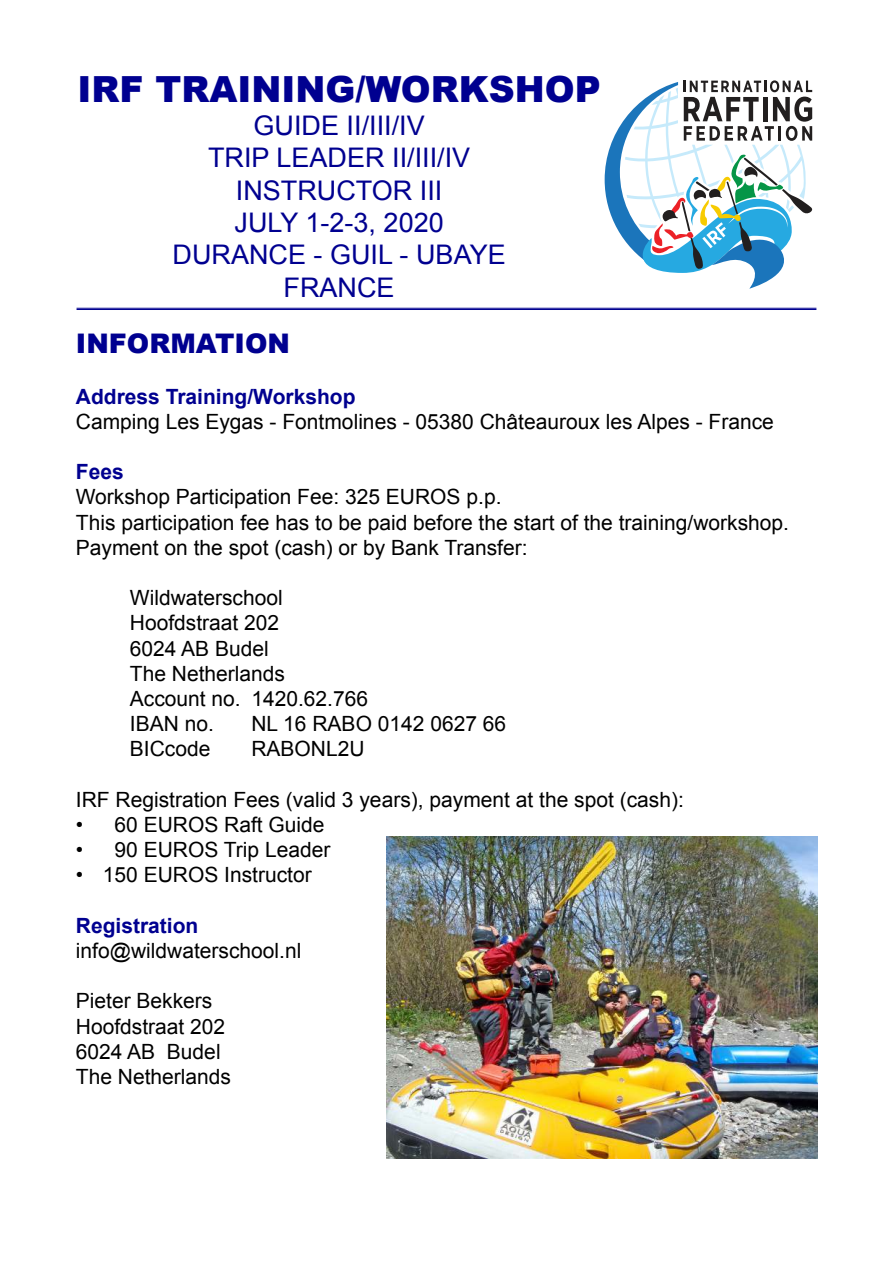
<style>
.page{position:relative;width:893px;height:1263px;background:#fff}
.page>*{position:absolute;margin:0;border:0;box-sizing:border-box;transform-origin:0 0}
.t1{font:900 36px "Arial";color:#000090}
.t2{font:27px/32.4px "Arial";color:#000090;text-align:center}
.t3{font:900 27px "Arial";color:#000090}
.t4{font:21px/25.2px "Arial";color:#000}
.t5{font:700 21px "Arial";color:#000090}
</style>
<div class="page">
<svg style="left:605px;top:80px;width:208px;height:209px"></svg>
<hr style="left:77px;top:308px;width:739px;height:1px;background:#000090">
<hr style="left:77px;top:309px;width:739px;height:1px;background:#000090">
<img style="left:387px;top:836px;width:430px;height:323px">
<h1 class="t1" style="left:77px;top:69px;width:525px">IRF TRAINING/WORKSHOP</h1>
<p class="t2" style="left:173px;top:111px;width:335px">GUIDE II/III/IV<br>TRIP LEADER II/III/IV<br>INSTRUCTOR III<br>JULY 1-2-3, 2020<br>DURANCE - GUIL - UBAYE<br>FRANCE</p>
<p class="t3" style="left:76px;top:328px;width:216px">INFORMATION</p>
<p class="t5" style="left:76px;top:388px;width:281px">Address Training/Workshop</p>
<p class="t4" style="left:76px;top:411px;width:700px">Camping Les Eygas - Fontmolines - 05380 Châteauroux les Alpes - France</p>
<p class="t5" style="left:76px;top:464px;width:49px">Fees</p>
<p class="t4" style="left:76px;top:485px;width:715px">Workshop Participation Fee: 325 EUROS p.p.<br>This participation fee has to be paid before the start of the training/workshop.<br>Payment on the spot (cash) or by Bank Transfer:</p>
<p class="t4" style="left:130px;top:587px;width:240px">Wildwaterschool<br>Hoofdstraat 202<br>6024 AB Budel<br>The Netherlands<br>Account no. 1420.62.766<br>IBAN no.</p>
<p class="t4" style="left:251px;top:713px;width:256px">NL 16 RABO 0142 0627 66</p>
<p class="t4" style="left:130px;top:738px;width:82px">BICcode</p>
<p class="t4" style="left:251px;top:738px;width:115px">RABONL2U</p>
<p class="t4" style="left:76px;top:787px;width:610px">IRF Registration Fees (valid 3 years), payment at the spot (cash):</p>
<p class="t4" style="left:76px;top:814px;width:250px">• 60 EUROS Raft Guide</p>
<p class="t4" style="left:76px;top:839px;width:256px">• 90 EUROS Trip Leader</p>
<p class="t4" style="left:76px;top:864px;width:237px">• 150 EUROS Instructor</p>
<p class="t5" style="left:76px;top:917px;width:124px">Registration</p>
<p class="t4" style="left:76px;top:940px;width:227px">info@wildwaterschool.nl</p>
<p class="t4" style="left:76px;top:989px;width:157px">Pieter Bekkers<br>Hoofdstraat 202<br>6024 AB Budel<br>The Netherlands</p>
</div>
